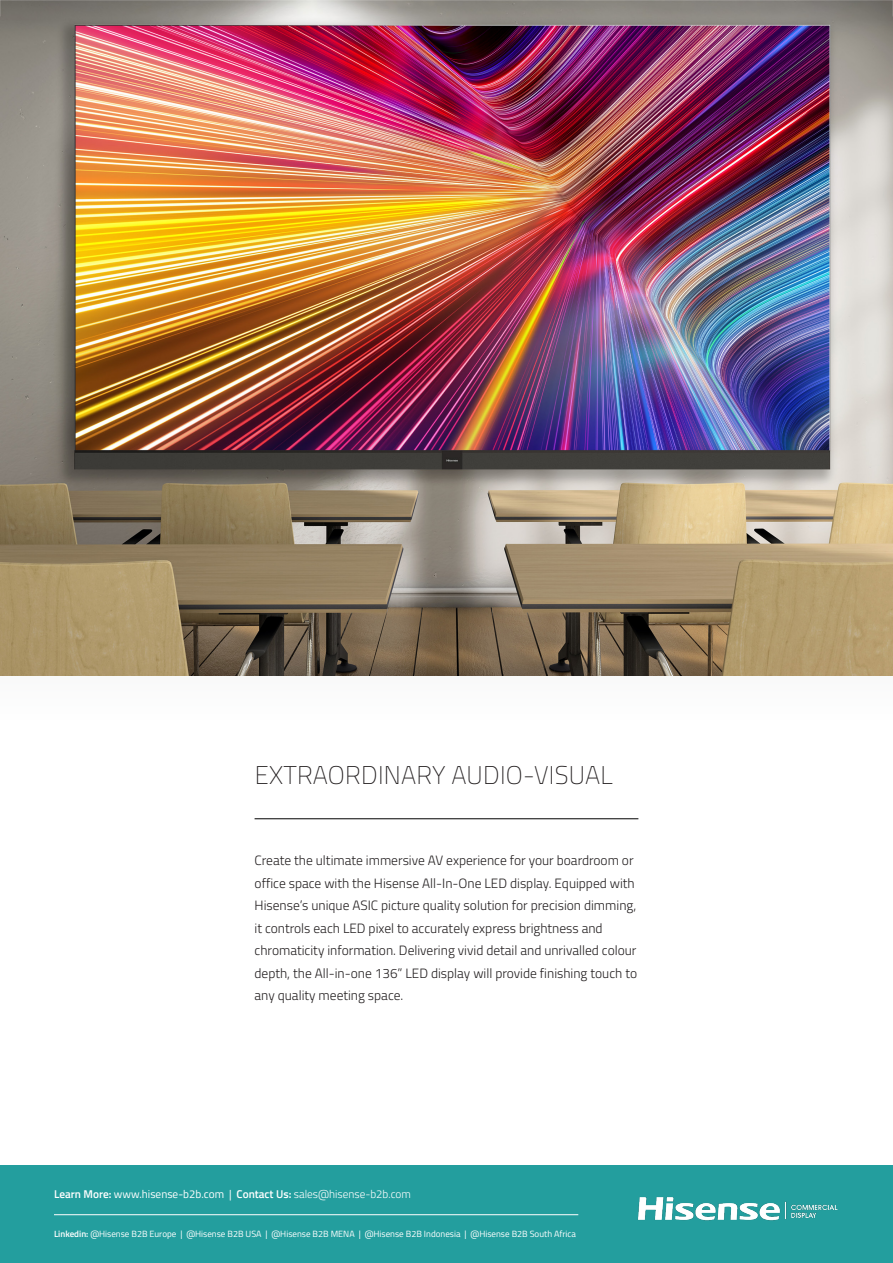
<style>
.page{position:relative;width:893px;height:1263px;background:#fff}
.page>*{position:absolute;margin:0;border:0;box-sizing:border-box;transform-origin:0 0}
.t1{font:200 25.65px "Titillium Web";letter-spacing:.01em;color:#231f20}
.t2{font:300 13.5px/22.5px "Titillium Web";color:#231f20}
.t3{font:300 11.25px "Titillium Web";color:#fff}
.t4{font:9px "Titillium Web";color:#fff}
.s1{font-weight:600}
.s2{font-weight:400}
</style>
<div class="page">
<div style="left:0;top:1165px;width:893px;height:98px;background:#239e9e"></div>
<hr style="left:54px;top:1214px;width:524px;height:1px;background:#fff">
<hr style="left:255px;top:818px;width:383px;height:1px;background:#000">
<img style="left:0;top:0;width:893px;height:676px">
<p class="t1" style="left:255px;top:756px;width:360px">EXTRAORDINARY AUDIO-VISUAL</p>
<p class="t2" style="left:255px;top:848px;width:384px">Create the ultimate immersive AV experience for your boardroom or office space with the Hisense All-In-One LED display. Equipped with Hisense’s unique ASIC picture quality solution for precision dimming, it controls each LED pixel to accurately express brightness and chromaticity information. Delivering vivid detail and unrivalled colour depth, the All-in-one 136” LED display will provide finishing touch to any quality meeting space.</p>
<p class="t3" style="left:54px;top:1186px;width:358px"><span class="s1">Learn More:</span> <span class="s2">www.hisense-b2b.com |</span> <span class="s1">Contact Us:</span> sales@hisense-b2b.com</p>
<p class="t4" style="left:54px;top:1227px;width:523px"><span class="s1">Linkedin:</span> @Hisense B2B Europe | @Hisense B2B USA | @Hisense B2B MENA | @Hisense B2B Indonesia | @Hisense B2B South Africa</p>
</div>
